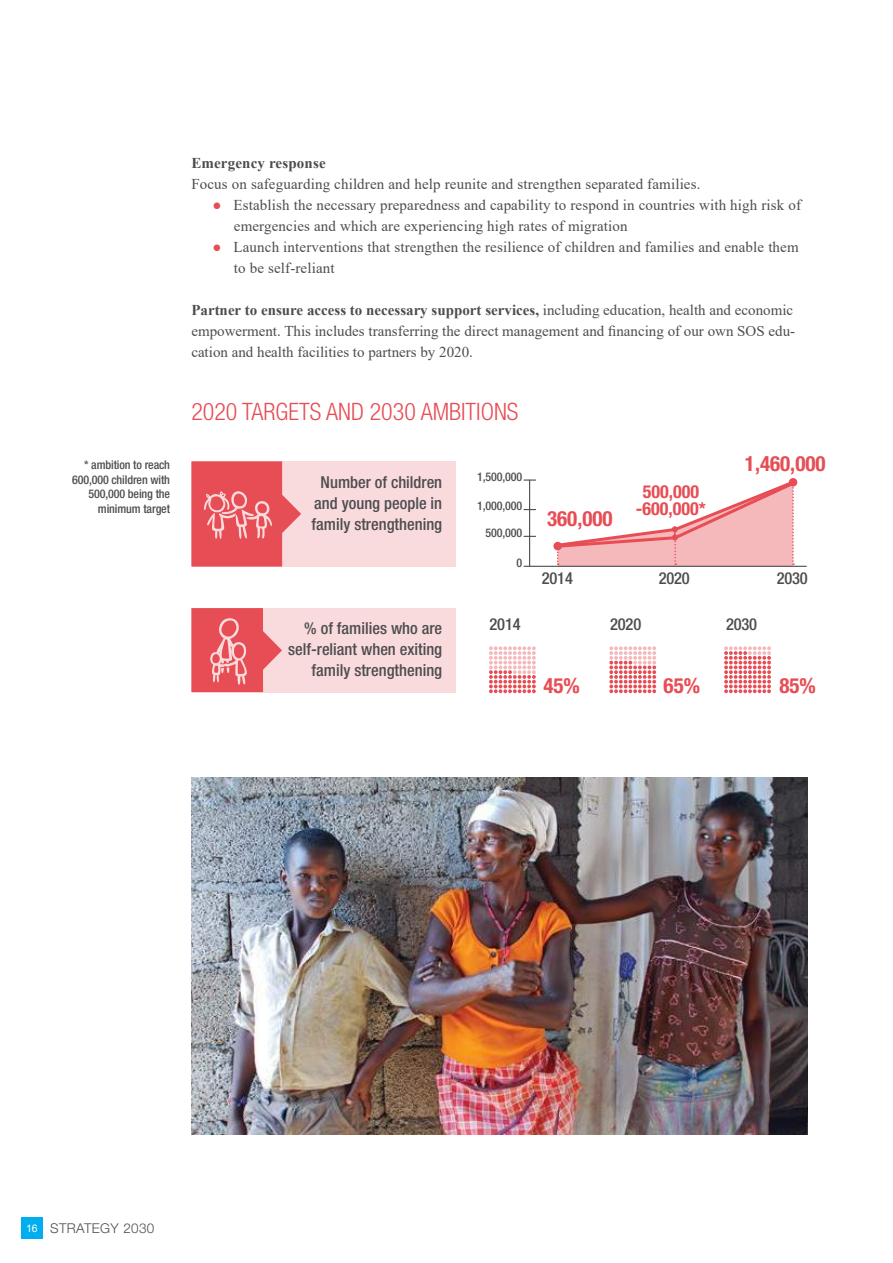
<style>
.page{position:relative;width:893px;height:1263px;background:#fff}
.page>*{position:absolute;margin:0;border:0;box-sizing:border-box;transform-origin:0 0}
.t1{font:300 condensed 24px "Helvetica Neue LT Std";color:#e74d54}
.t2{font:700 condensed 21px "Helvetica Neue LT Std";color:#e74d54}
.t3{font:700 condensed 18px/16.5px "Helvetica Neue LT Std";color:#e74d54;text-align:center}
.t4{font:500 condensed 16.5px/21px "Helvetica Neue LT Std";color:#4d4d4f;text-align:center}
.t5{font:15px/21px "Times New Roman";letter-spacing:.01em;color:#4d4d4f}
.t6{font:700 15px "Times New Roman";letter-spacing:.01em;color:#4d4d4f}
.t7{font:300 13.5px "Helvetica Neue LT Std";letter-spacing:.025em;color:#4d4d4f}
.t8{font:500 condensed 12px/14.4px "Helvetica Neue LT Std";letter-spacing:-.01em;color:#4d4d4f;text-align:right}
.s1{color:#e74d54}
.s2{font-weight:700}
.s3{font-family:"Arial";font-weight:400;font-size:10.5px;color:#fff}
</style>
<div class="page">
<div style="left:21px;top:1217px;width:22px;height:21px;background:#00aeef"></div>
<svg style="left:489px;top:646px;width:47px;height:47px"></svg>
<svg style="left:609px;top:646px;width:47px;height:47px"></svg>
<svg style="left:724px;top:646px;width:47px;height:47px"></svg>
<div style="left:192px;top:461px;width:263px;height:106px;background:#fadbdd"></div>
<div style="left:192px;top:608px;width:263px;height:84px;background:#fadbdd"></div>
<svg style="left:191px;top:608px;width:91px;height:84px"></svg>
<svg style="left:191px;top:461px;width:110px;height:106px"></svg>
<svg style="left:524px;top:479px;width:12px;height:2px"></svg>
<hr style="left:524px;top:566px;width:282px;height:1px;background:#4d4d4f">
<hr style="left:529px;top:480px;width:1px;height:86px;background:#4d4d4f">
<svg style="left:554px;top:478px;width:243px;height:88px"></svg>
<img style="left:191px;top:777px;width:617px;height:357px">
<p class="t8" style="left:72px;top:458px;width:99px">* ambition to reach<br>600,000 children with<br>500,000 being the minimum target</p>
<p class="t6" style="left:191px;top:152px;width:136px">Emergency response</p>
<p class="t5" style="left:191px;top:173px;width:511px">Focus on safeguarding children and help reunite and strengthen separated families.</p>
<p class="t5" style="left:234px;top:194px;width:569px;text-indent:-21px"><span class="s1">●</span> Establish the necessary preparedness and capability to respond in countries with high risk of emergencies and which are experiencing high rates of migration</p>
<p class="t5" style="left:234px;top:236px;width:566px;text-indent:-21px"><span class="s1">●</span> Launch interventions that strengthen the resilience of children and families and enable them to be self-reliant</p>
<p class="t5" style="left:191px;top:299px;width:605px"><span class="s2">Partner to ensure access to necessary support services,</span> including education, health and economic empowerment. This includes transferring the direct management and financing of our own SOS edu&shy;cation and health facilities to partners by 2020.</p>
<h1 class="t1" style="left:191px;top:398px;width:329px">2020 TARGETS AND 2030 AMBITIONS</h1>
<p class="t4" style="left:312px;top:471px;width:132px">Number of children and young people in family strengthening</p>
<p class="t8" style="left:477px;top:469px;width:47px">1,500,000</p>
<p class="t8" style="left:477px;top:498px;width:47px">1,000,000</p>
<p class="t8" style="left:486px;top:526px;width:38px">500,000</p>
<p class="t8" style="left:516px;top:556px;width:7px">0</p>
<h2 class="t2" style="left:547px;top:506px;width:67px">360,000</h2>
<p class="t3" style="left:636px;top:483px;width:71px">500,000 -600,000*</p>
<h2 class="t2" style="left:745px;top:451px;width:82px">1,460,000</h2>
<p class="t4" style="left:542px;top:568px;width:33px">2014</p>
<p class="t4" style="left:659px;top:568px;width:33px">2020</p>
<p class="t4" style="left:777px;top:568px;width:33px">2030</p>
<p class="t4" style="left:288px;top:618px;width:156px;text-align:right">% of families who are self-reliant when exiting family strengthening</p>
<p class="t4" style="left:490px;top:613px;width:33px">2014</p>
<p class="t4" style="left:610px;top:613px;width:33px">2020</p>
<p class="t4" style="left:726px;top:613px;width:33px">2030</p>
<h2 class="t2" style="left:543px;top:673px;width:38px">45%</h2>
<h2 class="t2" style="left:664px;top:673px;width:38px">65%</h2>
<h2 class="t2" style="left:779px;top:673px;width:38px">85%</h2>
<p class="t7" style="left:26px;top:1220px;width:130px"><span class="s3">16</span> STRATEGY 2030</p>
</div>
